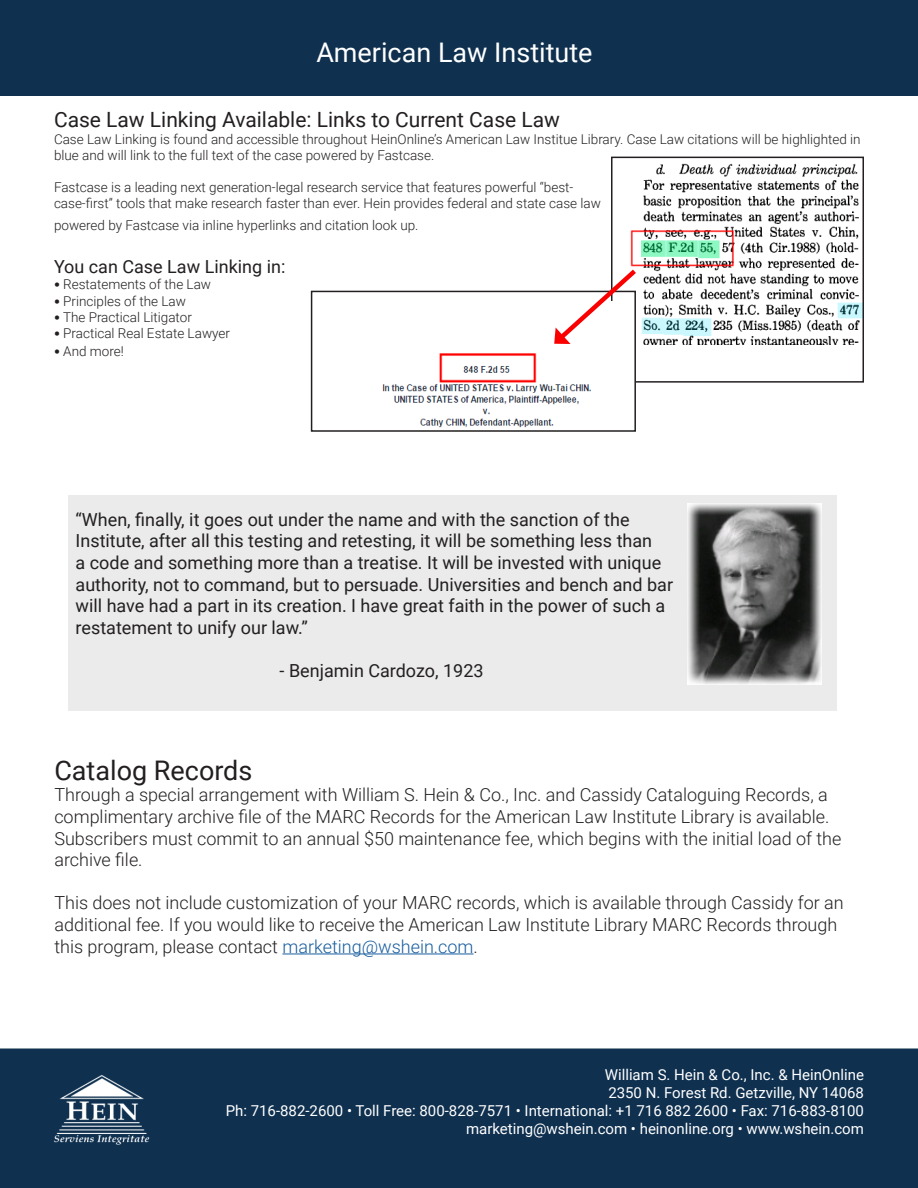
<style>
.page{position:relative;width:918px;height:1188px;background:#fff}
.page>*{position:absolute;margin:0;border:0;box-sizing:border-box;transform-origin:0 0}
.t1{font:27px "Roboto";color:#fff}
.t2{font:27px "Roboto";color:#231f20}
.t3{font:21px "Roboto";color:#231f20}
.t4{font:300 18px/21.6px "Roboto";color:#231f20}
.t5{font:18px/21.6px "Roboto";color:#231f20}
.t6{font:15px "Roboto";color:#fff}
.t7{font:300 13.5px/16.2px "Roboto";color:#231f20}
.s1{font-family:"Corbel";font-weight:400}
.s2{color:#175d9e}
</style>
<div class="page">
<div style="left:1px;top:1049px;width:916px;height:138px;background:#0f304f"></div>
<div style="left:0;top:1048px;width:918px;height:140px;border:2px solid #0f304f"></div>
<img style="left:54px;top:1075px;width:96px;height:70px">
<div style="left:0;top:0;width:918px;height:95px;background:#0f304f"></div>
<hr style="left:282px;top:954px;width:192px;height:1px;background:#175d9e">
<div style="left:68px;top:495px;width:769px;height:216px;background:#ebebeb"></div>
<img style="left:688px;top:503px;width:134px;height:182px">
<img style="left:630px;top:163px;width:231px;height:182px">
<div style="left:611px;top:157px;width:253px;height:226px;border:2px solid #231f20"></div>
<img style="left:382px;top:345px;width:251px;height:83px">
<div style="left:311px;top:291px;width:325px;height:141px;border:2px solid #231f20"></div>
<svg style="left:554px;top:265px;width:87px;height:80px"></svg>
<p class="t1" style="left:316px;top:33px;width:278px">American Law Institute</p>
<p class="t3" style="left:54px;top:105px;width:508px">Case Law Linking Available: Links to Current Case Law</p>
<p class="t7" style="left:54px;top:130px;width:808px">Case Law Linking is found and accessible throughout HeinOnline’s American Law Institue Library. Case Law citations will be highlighted in blue and will link to the full text of the case powered by Fastcase.</p>
<p class="t7" style="left:54px;top:179px;width:548px">Fastcase is a leading next generation-legal research service that features powerful “best&shy;case-first” tools that make research faster than ever. Hein provides federal and state case law</p>
<p class="t7" style="left:54px;top:217px;width:366px">powered by Fastcase via inline hyperlinks and citation look up.</p>
<p class="t5" style="left:54px;top:255px;width:233px">You can Case Law Linking in:</p>
<p class="t7" style="left:54px;top:276px;width:159px"><span class="s1">•</span> Restatements of the Law</p>
<p class="t7" style="left:54px;top:292px;width:133px"><span class="s1">•</span> Principles of the Law</p>
<p class="t7" style="left:54px;top:308px;width:139px"><span class="s1">•</span> The Practical Litigator</p>
<p class="t7" style="left:54px;top:325px;width:178px"><span class="s1">•</span> Practical Real Estate Lawyer</p>
<p class="t7" style="left:54px;top:343px;width:71px"><span class="s1">•</span> And more!</p>
<p class="t5" style="left:76px;top:508px;width:599px">“When, finally, it goes out under the name and with the sanction of the Institute, after all this testing and retesting, it will be something less than<br>a code and something more than a treatise. It will be invested with unique authority, not to command, but to persuade. Universities and bench and bar will have had a part in its creation. I have great faith in the power of such a restatement to unify our law.”</p>
<p class="t5" style="left:280px;top:659px;width:205px">- Benjamin Cardozo, 1923</p>
<p class="t2" style="left:54px;top:751px;width:200px">Catalog Records</p>
<p class="t4" style="left:54px;top:784px;width:789px">Through a special arrangement with William S. Hein &amp; Co., Inc. and Cassidy Cataloguing Records, a complimentary archive file of the MARC Records for the American Law Institute Library is available.<br>Subscribers must commit to an annual $50 maintenance fee, which begins with the initial load of the archive file.</p>
<p class="t4" style="left:54px;top:892px;width:791px">This does not include customization of your MARC records, which is available through Cassidy for an additional fee. If you would like to receive the American Law Institute Library MARC Records through this program, please contact <span class="s2">marketing@wshein.com</span>.</p>
<p class="t6" style="left:605px;top:1064px;width:261px">William S. Hein &amp; Co., Inc. &amp; HeinOnline</p>
<p class="t6" style="left:608px;top:1082px;width:257px">2350 N. Forest Rd. Getzville, NY 14068</p>
<p class="t6" style="left:226px;top:1100px;width:640px">Ph: 716-882-2600 • Toll Free: 800-828-7571 • International: +1 716 882 2600 • Fax: 716-883-8100</p>
<p class="t6" style="left:466px;top:1118px;width:399px">marketing@wshein.com • heinonline.org • www.wshein.com</p>
</div>
